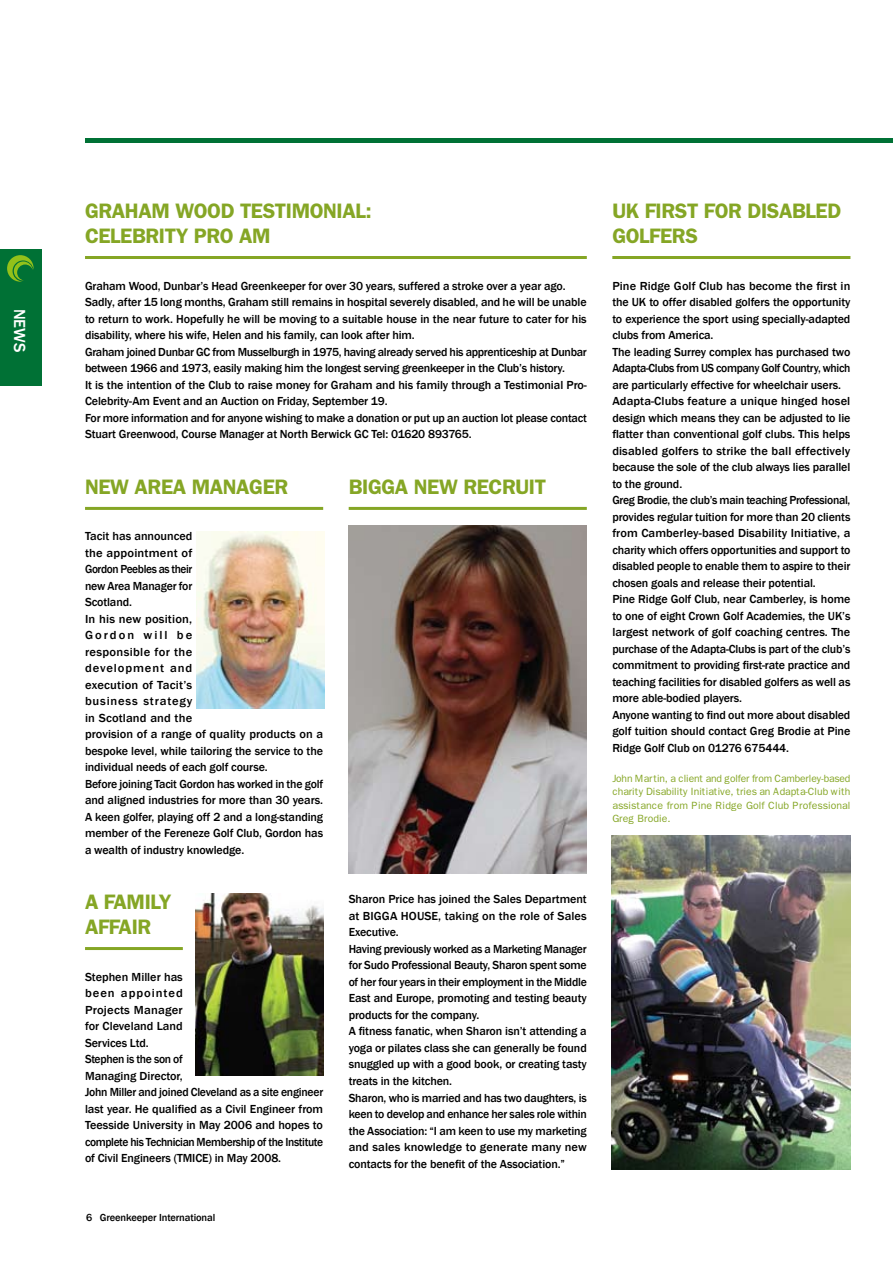
<style>
.page{position:relative;width:893px;height:1263px;background:#fff}
.page>*{position:absolute;margin:0;border:0;box-sizing:border-box;transform-origin:0 0}
.t1{font:600 21px/25.5px "Franklin Gothic";letter-spacing:-.02em;color:#85a625}
.t2{font:500 16.5px "Franklin Gothic";color:#fff}
.t3{font:500 12px/16.5px "Franklin Gothic";letter-spacing:-.01em;color:#000}
.t4{font:10.5px/13.5px "Franklin Gothic";color:#85a625;text-align:justify}
.t5{font:500 10.5px "Franklin Gothic";letter-spacing:-.01em;color:#000}
</style>
<div class="page">
<hr style="left:85px;top:139px;width:808px;height:4px;background:#007135">
<div style="left:0;top:249px;width:41px;height:137px;background:#007135"></div>
<svg style="left:7px;top:255px;width:27px;height:27px"></svg>
<hr style="left:612px;top:256px;width:238px;height:3px;background:#85a625">
<hr style="left:85px;top:256px;width:502px;height:3px;background:#85a625">
<hr style="left:349px;top:507px;width:238px;height:3px;background:#85a625">
<hr style="left:85px;top:947px;width:98px;height:3px;background:#85a625">
<img style="left:349px;top:525px;width:238px;height:349px">
<img style="left:196px;top:893px;width:127px;height:183px">
<img style="left:611px;top:836px;width:239px;height:333px">
<hr style="left:85px;top:507px;width:238px;height:3px;background:#85a625">
<img style="left:197px;top:531px;width:127px;height:178px">
<h2 class="t2" style="left:30px;top:309px;width:45px;rotate:90deg">NEWS</h2>
<h1 class="t1" style="left:85px;top:198px;width:288px">GRAHAM WOOD TESTIMONIAL:<br>CELEBRITY PRO AM</h1>
<p class="t3" style="left:85px;top:277px;width:503px">Graham Wood, Dunbar’s Head Greenkeeper for over 30 years, suffered a stroke over a year ago.<br>Sadly, after 15 long months, Graham still remains in hospital severely disabled, and he will be unable to return to work. Hopefully he will be moving to a suitable house in the near future to cater for his disability, where his wife, Helen and his family, can look after him.<br>Graham joined Dunbar GC from Musselburgh in 1975, having already served his apprenticeship at Dunbar between 1966 and 1973, easily making him the longest serving greenkeeper in the Club’s history.<br>It is the intention of the Club to raise money for Graham and his family through a Testimonial Pro-Celebrity-Am Event and an Auction on Friday, September 19.<br>For more information and for anyone wishing to make a donation or put up an auction lot please contact Stuart Greenwood, Course Manager at North Berwick GC Tel: 01620 893765.</p>
<h1 class="t1" style="left:349px;top:474px;width:199px">BIGGA NEW RECRUIT</h1>
<h1 class="t1" style="left:85px;top:474px;width:205px">NEW AREA MANAGER</h1>
<p class="t3" style="left:85px;top:528px;width:240px">Tacit has announced<br>the appointment of<br>Gordon Peebles as their<br>new Area Manager for<br>Scotland.<br>In his new position,<br>Gordon will be<br>responsible for the<br>development and<br>execution of Tacit’s<br>business strategy<br>in Scotland and the<br>provision of a range of quality products on a bespoke level, while tailoring the service to the individual needs of each golf course.<br>Before joining Tacit Gordon has worked in the golf and aligned industries for more than 30 years.<br>A keen golfer, playing off 2 and a long-standing member of the Fereneze Golf Club, Gordon has a wealth of industry knowledge.</p>
<h1 class="t1" style="left:85px;top:889px;width:88px">A FAMILY<br>AFFAIR</h1>
<p class="t3" style="left:85px;top:968px;width:240px">Stephen Miller has<br>been appointed<br>Projects Manager<br>for Cleveland Land<br>Services Ltd.<br>Stephen is the son of<br>Managing Director,<br>John Miller and joined Cleveland as a site engineer last year. He qualified as a Civil Engineer from<br>Teesside University in May 2006 and hopes to complete his Technician Membership of the Institute of Civil Engineers (TMICE) in May 2008.</p>
<p class="t5" style="left:86px;top:1211px;width:131px">6 Greenkeeper International</p>
<p class="t3" style="left:349px;top:891px;width:240px">Sharon Price has joined the Sales Department at BIGGA HOUSE, taking on the role of Sales Executive.<br>Having previously worked as a Marketing Manager for Sudo Professional Beauty, Sharon spent some of her four years in their employment in the Middle East and Europe, promoting and testing beauty products for the company.<br>A fitness fanatic, when Sharon isn’t attending a yoga or pilates class she can generally be found snuggled up with a good book, or creating tasty treats in the kitchen.<br>Sharon, who is married and has two daughters, is keen to develop and enhance her sales role within the Association: “I am keen to use my marketing and sales knowledge to generate many new contacts for the benefit of the Association.”</p>
<h1 class="t1" style="left:612px;top:198px;width:230px">UK FIRST FOR DISABLED<br>GOLFERS</h1>
<p class="t3" style="left:612px;top:277px;width:240px">Pine Ridge Golf Club has become the first in the UK to offer disabled golfers the opportunity to experience the sport using specially-adapted clubs from America.<br>The leading Surrey complex has purchased two Adapta-Clubs from US company Golf Country, which are particularly effective for wheelchair users.<br>Adapta-Clubs feature a unique hinged hosel design which means they can be adjusted to lie flatter than conventional golf clubs. This helps disabled golfers to strike the ball effectively because the sole of the club always lies parallel to the ground.<br>Greg Brodie, the club’s main teaching Professional, provides regular tuition for more than 20 clients from Camberley-based Disability Initiative, a charity which offers opportunities and support to disabled people to enable them to aspire to their chosen goals and release their potential.<br>Pine Ridge Golf Club, near Camberley, is home to one of eight Crown Golf Academies, the UK’s largest network of golf coaching centres. The purchase of the Adapta-Clubs is part of the club’s commitment to providing first-rate practice and teaching facilities for disabled golfers as well as more able-bodied players.<br>Anyone wanting to find out more about disabled golf tuition should contact Greg Brodie at Pine Ridge Golf Club on 01276 675444.</p>
<p class="t4" style="left:612px;top:771px;width:240px">John Martin, a client and golfer from Camberley-based charity Disability Initiative, tries an Adapta-Club with assistance from Pine Ridge Golf Club Professional Greg Brodie.</p>
</div>
